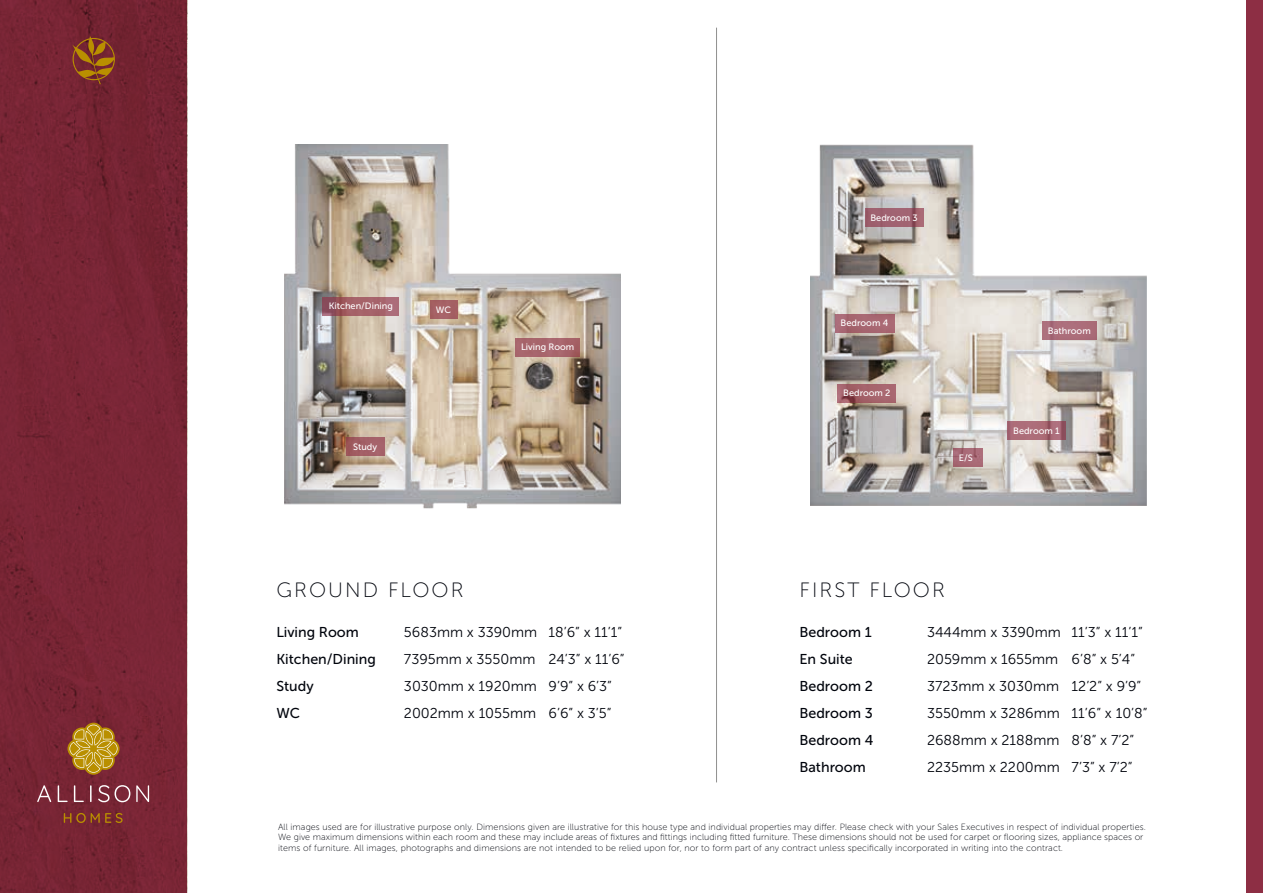
<style>
.page{position:relative;width:1263px;height:893px;background:#fff}
.page>*{position:absolute;margin:0;border:0;box-sizing:border-box;transform-origin:0 0}
.t1{font:20.7px "Museo Sans 100";letter-spacing:.1em;color:#00040c}
.t2{font:14.25px "Museo Sans 300";color:#00040c}
.t3{font:14.25px "Museo Sans 500";color:#00040c}
.t4{font:9.15px "Museo Sans 500";color:#fff}
.t5{font:9px/10.5px "Museo Sans 100";letter-spacing:.01em;color:#00040c}
</style>
<div class="page">
<div style="left:0;top:0;width:187px;height:893px;background:#782535"></div>
<div style="left:1246px;top:0;width:17px;height:893px;background:#8d2e44"></div>
<svg style="left:72px;top:36px;width:43px;height:48px"></svg>
<svg style="left:37px;top:785px;width:14px;height:17px"></svg>
<svg style="left:58px;top:785px;width:10px;height:17px"></svg>
<svg style="left:74px;top:785px;width:10px;height:17px"></svg>
<svg style="left:90px;top:785px;width:2px;height:17px"></svg>
<svg style="left:98px;top:785px;width:32px;height:17px"></svg>
<svg style="left:136px;top:785px;width:13px;height:17px"></svg>
<svg style="left:64px;top:813px;width:59px;height:10px"></svg>
<svg style="left:67px;top:723px;width:53px;height:52px"></svg>
<img style="left:284px;top:145px;width:336px;height:364px">
<div style="left:515px;top:338px;width:65px;height:19px;background:#a8656c"></div>
<svg style="left:323px;top:297px;width:76px;height:19px"></svg>
<div style="left:346px;top:437px;width:38px;height:19px;background:linear-gradient(to right,#9d585c,#a8656e)"></div>
<div style="left:430px;top:300px;width:27px;height:19px;background:#a66165"></div>
<img style="left:810px;top:145px;width:337px;height:361px">
<svg style="left:1007px;top:421px;width:59px;height:19px"></svg>
<svg style="left:953px;top:448px;width:29px;height:19px"></svg>
<svg style="left:837px;top:384px;width:59px;height:19px"></svg>
<svg style="left:865px;top:208px;width:58px;height:19px"></svg>
<div style="left:835px;top:314px;width:59px;height:19px;background:#a86872"></div>
<div style="left:1042px;top:321px;width:55px;height:19px;background:#ac6e7b"></div>
<hr style="left:716px;top:28px;width:1px;height:754px;background:#1d1d1b">
<p class="t4" style="left:329px;top:301px;width:66px">Kitchen/Dining</p>
<p class="t4" style="left:436px;top:304px;width:17px">WC</p>
<p class="t4" style="left:353px;top:442px;width:26px">Study</p>
<p class="t4" style="left:521px;top:342px;width:55px">Living Room</p>
<h1 class="t1" style="left:276px;top:579px;width:189px">GROUND FLOOR</h1>
<h2 class="t3" style="left:276px;top:624px;width:84px">Living Room</h2>
<h2 class="t2" style="left:404px;top:624px;width:220px">5683mm x 3390mm 18’6” x 11’1”</h2>
<h2 class="t3" style="left:276px;top:651px;width:101px">Kitchen/Dining</h2>
<h2 class="t2" style="left:404px;top:651px;width:222px">7395mm x 3550mm 24’3” x 11’6”</h2>
<h2 class="t3" style="left:276px;top:678px;width:39px">Study</h2>
<h2 class="t2" style="left:404px;top:678px;width:209px">3030mm x 1920mm 9’9” x 6’3”</h2>
<h2 class="t3" style="left:276px;top:705px;width:25px">WC</h2>
<h2 class="t2" style="left:404px;top:705px;width:209px">2002mm x 1055mm 6’6” x 3’5”</h2>
<p class="t4" style="left:870px;top:213px;width:49px">Bedroom 3</p>
<p class="t4" style="left:841px;top:318px;width:49px">Bedroom 4</p>
<p class="t4" style="left:843px;top:388px;width:49px">Bedroom 2</p>
<p class="t4" style="left:959px;top:453px;width:16px">E/S</p>
<p class="t4" style="left:1048px;top:325px;width:44px">Bathroom</p>
<p class="t4" style="left:1013px;top:425px;width:48px">Bedroom 1</p>
<h1 class="t1" style="left:799px;top:579px;width:147px">FIRST FLOOR</h1>
<h2 class="t3" style="left:799px;top:624px;width:74px">Bedroom 1</h2>
<h2 class="t2" style="left:927px;top:624px;width:217px">3444mm x 3390mm 11’3” x 11’1”</h2>
<h2 class="t3" style="left:799px;top:651px;width:55px">En Suite</h2>
<h2 class="t2" style="left:927px;top:651px;width:210px">2059mm x 1655mm 6’8” x 5’4”</h2>
<h2 class="t3" style="left:799px;top:678px;width:75px">Bedroom 2</h2>
<h2 class="t2" style="left:927px;top:678px;width:216px">3723mm x 3030mm 12’2” x 9’9”</h2>
<h2 class="t3" style="left:799px;top:705px;width:75px">Bedroom 3</h2>
<h2 class="t2" style="left:927px;top:705px;width:222px">3550mm x 3286mm 11’6” x 10’8”</h2>
<h2 class="t3" style="left:799px;top:732px;width:75px">Bedroom 4</h2>
<h2 class="t2" style="left:927px;top:732px;width:209px">2688mm x 2188mm 8’8” x 7’2”</h2>
<h2 class="t3" style="left:799px;top:759px;width:68px">Bathroom</h2>
<h2 class="t2" style="left:927px;top:759px;width:207px">2235mm x 2200mm 7’3” x 7’2”</h2>
<p class="t5" style="left:278px;top:821px;width:869px">All images used are for illustrative purpose only. Dimensions given are illustrative for this house type and individual properties may differ. Please check with your Sales Executives in respect of individual properties.<br>We give maximum dimensions within each room and these may include areas of fixtures and fittings including fitted furniture. These dimensions should not be used for carpet or flooring sizes, appliance spaces or items of furniture. All images, photographs and dimensions are not intended to be relied upon for, nor to form part of any contract unless specifically incorporated in writing into the contract.</p>
</div>
